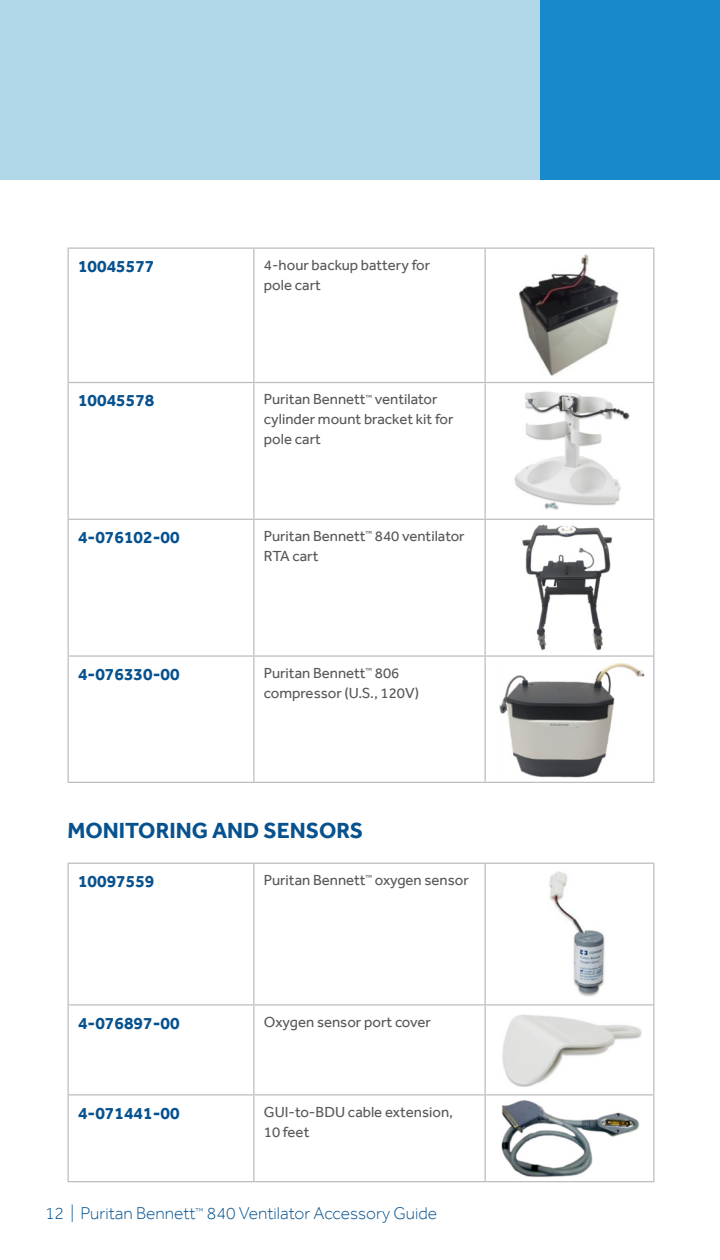
<style>
.page{position:relative;width:720px;height:1260px;background:#fff}
.page>*{position:absolute;margin:0;border:0;box-sizing:border-box;transform-origin:0 0}
.Address{font:700 22.5px "Effra";color:#07528e}
.Address-2{font:700 17.5px "Effra";color:#07528e}
.t1{font:300 17.5px "Effra";color:#07528e}
.Address-3{font:15px/20px "Effra";color:#57585a}
</style>
<div class="page">
<div style="left:0;top:0;width:540px;height:180px;background:#afd7e8"></div>
<div style="left:540px;top:0;width:180px;height:180px;background:#1889cb"></div>
<hr style="left:68px;top:248px;width:186px;height:1px;background:#bcbdc0">
<hr style="left:68px;top:249px;width:1px;height:133px;background:#bcbdc0">
<hr style="left:254px;top:248px;width:231px;height:1px;background:#bcbdc0">
<hr style="left:253px;top:249px;width:2px;height:133px;background:#bcbdc0">
<hr style="left:485px;top:248px;width:170px;height:1px;background:#bcbdc0">
<hr style="left:485px;top:249px;width:1px;height:133px;background:#bcbdc0">
<hr style="left:653px;top:249px;width:1px;height:133px;background:#bcbdc0">
<hr style="left:68px;top:382px;width:186px;height:1px;background:#bcbdc0">
<hr style="left:68px;top:383px;width:1px;height:136px;background:#bcbdc0">
<hr style="left:254px;top:382px;width:231px;height:1px;background:#bcbdc0">
<hr style="left:253px;top:383px;width:2px;height:136px;background:#bcbdc0">
<hr style="left:485px;top:382px;width:170px;height:1px;background:#bcbdc0">
<hr style="left:485px;top:383px;width:1px;height:136px;background:#bcbdc0">
<hr style="left:653px;top:383px;width:1px;height:136px;background:#bcbdc0">
<hr style="left:68px;top:519px;width:186px;height:1px;background:#bcbdc0">
<hr style="left:68px;top:520px;width:1px;height:135px;background:#bcbdc0">
<hr style="left:254px;top:519px;width:231px;height:1px;background:#bcbdc0">
<hr style="left:253px;top:520px;width:2px;height:135px;background:#bcbdc0">
<hr style="left:485px;top:519px;width:170px;height:1px;background:#bcbdc0">
<hr style="left:485px;top:520px;width:1px;height:135px;background:#bcbdc0">
<hr style="left:653px;top:520px;width:1px;height:135px;background:#bcbdc0">
<hr style="left:68px;top:655px;width:186px;height:2px;background:#bcbdc0">
<hr style="left:68px;top:657px;width:1px;height:125px;background:#bcbdc0">
<hr style="left:254px;top:655px;width:231px;height:2px;background:#bcbdc0">
<hr style="left:253px;top:657px;width:2px;height:125px;background:#bcbdc0">
<hr style="left:485px;top:655px;width:170px;height:2px;background:#bcbdc0">
<hr style="left:485px;top:657px;width:1px;height:125px;background:#bcbdc0">
<hr style="left:653px;top:657px;width:1px;height:125px;background:#bcbdc0">
<hr style="left:68px;top:782px;width:186px;height:1px;background:#bcbdc0">
<hr style="left:254px;top:782px;width:231px;height:1px;background:#bcbdc0">
<hr style="left:485px;top:782px;width:170px;height:1px;background:#bcbdc0">
<img style="left:522px;top:524px;width:90px;height:127px">
<img style="left:499px;top:662px;width:146px;height:116px">
<hr style="left:68px;top:863px;width:186px;height:1px;background:#bcbdc0">
<hr style="left:68px;top:864px;width:1px;height:140px;background:#bcbdc0">
<hr style="left:254px;top:863px;width:231px;height:1px;background:#bcbdc0">
<hr style="left:253px;top:864px;width:2px;height:140px;background:#bcbdc0">
<hr style="left:485px;top:863px;width:170px;height:1px;background:#bcbdc0">
<hr style="left:485px;top:864px;width:1px;height:140px;background:#bcbdc0">
<hr style="left:653px;top:864px;width:1px;height:140px;background:#bcbdc0">
<hr style="left:68px;top:1004px;width:186px;height:2px;background:#bcbdc0">
<hr style="left:68px;top:1006px;width:1px;height:88px;background:#bcbdc0">
<hr style="left:254px;top:1004px;width:231px;height:2px;background:#bcbdc0">
<hr style="left:253px;top:1006px;width:2px;height:88px;background:#bcbdc0">
<hr style="left:485px;top:1004px;width:170px;height:2px;background:#bcbdc0">
<hr style="left:485px;top:1006px;width:1px;height:88px;background:#bcbdc0">
<hr style="left:653px;top:1006px;width:1px;height:88px;background:#bcbdc0">
<hr style="left:68px;top:1094px;width:186px;height:2px;background:#bcbdc0">
<hr style="left:68px;top:1096px;width:1px;height:85px;background:#bcbdc0">
<hr style="left:254px;top:1094px;width:231px;height:2px;background:#bcbdc0">
<hr style="left:253px;top:1096px;width:2px;height:85px;background:#bcbdc0">
<hr style="left:485px;top:1094px;width:170px;height:2px;background:#bcbdc0">
<hr style="left:485px;top:1096px;width:1px;height:85px;background:#bcbdc0">
<hr style="left:653px;top:1096px;width:1px;height:85px;background:#bcbdc0">
<hr style="left:68px;top:1181px;width:186px;height:1px;background:#bcbdc0">
<hr style="left:254px;top:1181px;width:231px;height:1px;background:#bcbdc0">
<hr style="left:485px;top:1181px;width:170px;height:1px;background:#bcbdc0">
<img style="left:549px;top:871px;width:56px;height:126px">
<img style="left:518px;top:254px;width:101px;height:122px">
<img style="left:502px;top:1014px;width:140px;height:73px">
<img style="left:501px;top:1099px;width:139px;height:79px">
<img style="left:514px;top:391px;width:116px;height:118px">
<p class="Address-2" style="left:78px;top:256px;width:78px">10045577</p>
<p class="Address-3" style="left:264px;top:255px;width:168px">4-hour backup battery for pole cart</p>
<p class="Address-2" style="left:78px;top:390px;width:78px">10045578</p>
<p class="Address-3" style="left:264px;top:389px;width:191px">Puritan Bennett<sup>™</sup> ventilator cylinder mount bracket kit for pole cart</p>
<p class="Address-2" style="left:78px;top:527px;width:103px">4-076102-00</p>
<p class="Address-3" style="left:264px;top:526px;width:202px">Puritan Bennett<sup>™</sup> 840 ventilator<br>RTA cart</p>
<p class="Address-2" style="left:78px;top:664px;width:103px">4-076330-00</p>
<p class="Address-3" style="left:264px;top:663px;width:137px">Puritan Bennett<sup>™</sup> 806</p>
<p class="Address-3" style="left:264px;top:683px;width:157px">compressor (U.S., 120V)</p>
<p class="Address" style="left:68px;top:817px;width:297px">MONITORING AND SENSORS</p>
<p class="Address-2" style="left:78px;top:871px;width:78px">10097559</p>
<p class="Address-3" style="left:264px;top:870px;width:207px">Puritan Bennett<sup>™</sup> oxygen sensor</p>
<p class="Address-2" style="left:78px;top:1012px;width:103px">4-076897-00</p>
<p class="Address-3" style="left:264px;top:1012px;width:169px">Oxygen sensor port cover</p>
<p class="Address-2" style="left:78px;top:1102px;width:103px">4-071441-00</p>
<p class="Address-3" style="left:264px;top:1102px;width:191px">GUI-to-BDU cable extension,<br>10 feet</p>
<p class="t1" style="left:45px;top:1203px;width:394px">12 | Puritan Bennett<sup>™</sup> 840 Ventilator Accessory Guide</p>
</div>
